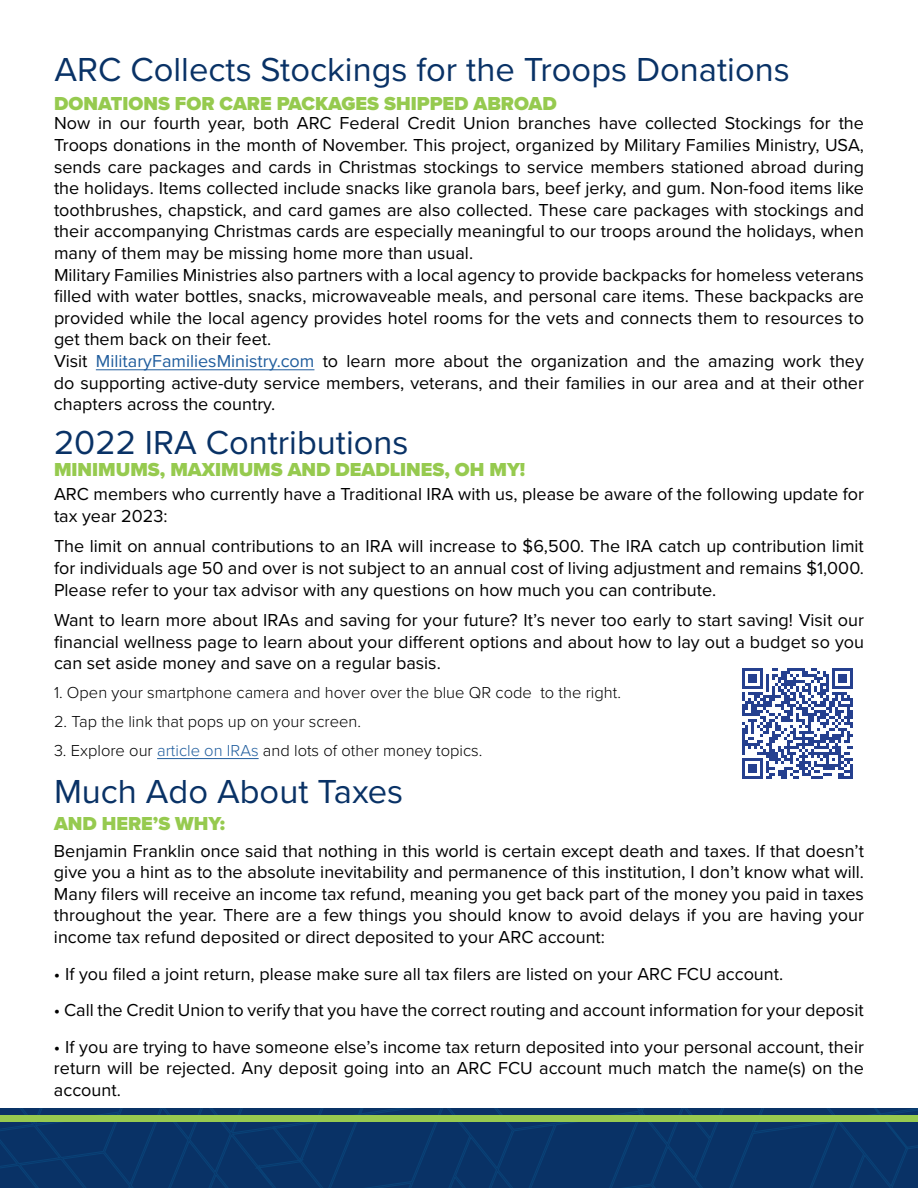
<style>
.page{position:relative;width:918px;height:1188px;background:#fff}
.page>*{position:absolute;margin:0;border:0;box-sizing:border-box;transform-origin:0 0}
.t1{font:34.5px "Proxima Nova";color:#093266}
.t2{font:900 19.5px "Proxima Nova";color:#96ca4f}
.t3{font:18px/21.6px "Proxima Nova";color:#000;text-align:justify}
.t4{font:300 16.5px "Proxima Nova";color:#000}
.s1{color:#215e9e}
</style>
<div class="page">
<svg style="left:0;top:1108px;width:918px;height:80px;background:#093367"></svg>
<div style="left:0;top:1115px;width:918px;height:7px;background:#96ca4f"></div>
<hr style="left:157px;top:758px;width:102px;height:1px;background:#215e9e">
<svg style="left:742px;top:668px;width:111px;height:111px"></svg>
<svg style="left:850px;top:764px;width:3px;height:15px"></svg>
<hr style="left:96px;top:369px;width:218px;height:1px;background:#215e9e">
<h1 class="t1" style="left:55px;top:44px;width:737px">ARC Collects Stockings for the Troops Donations</h1>
<p class="t2" style="left:54px;top:89px;width:504px">DONATIONS FOR CARE PACKAGES SHIPPED ABROAD</p>
<p class="t3" style="left:54px;top:112px;width:812px;text-align:left">Now in our fourth year, both ARC Federal Credit Union branches have collected Stockings for the Troops donations in the month of November. This project, organized by Military Families Ministry, USA, sends care packages and cards in Christmas stockings to service members stationed abroad during the holidays. Items collected include snacks like granola bars, beef jerky, and gum. Non-food items like toothbrushes, chapstick, and card games are also collected. These care packages with stockings and their accompanying Christmas cards are especially meaningful to our troops around the holidays, when many of them may be missing home more than usual.<br>Military Families Ministries also partners with a local agency to provide backpacks for homeless veterans filled with water bottles, snacks, microwaveable meals, and personal care items. These backpacks are provided while the local agency provides hotel rooms for the vets and connects them to resources to get them back on their feet.<br>Visit <span class="s1">MilitaryFamiliesMinistry.com</span> to learn more about the organization and the amazing work they do supporting active-duty service members, veterans, and their families in our area and at their other chapters across the country.</p>
<h1 class="t1" style="left:54px;top:416px;width:356px">2022 IRA Contributions</h1>
<p class="t2" style="left:54px;top:455px;width:473px">MINIMUMS, MAXIMUMS AND DEADLINES, OH MY!</p>
<p class="t3" style="left:54px;top:483px;width:812px">ARC members who currently have a Traditional IRA with us, please be aware of the following update for tax year 2023:</p>
<p class="t3" style="left:54px;top:535px;width:811px">The limit on annual contributions to an IRA will increase to $6,500. The IRA catch up contribution limit for individuals age 50 and over is not subject to an annual cost of living adjustment and remains $1,000.<br>Please refer to your tax advisor with any questions on how much you can contribute.</p>
<p class="t3" style="left:54px;top:609px;width:812px">Want to learn more about IRAs and saving for your future? It’s never too early to start saving! Visit our financial wellness page to learn about your different options and about how to lay out a budget so you can set aside money and save on a regular basis.</p>
<p class="t4" style="left:54px;top:680px;width:568px">1. Open your smartphone camera and hover over the blue QR code to the right.</p>
<p class="t4" style="left:54px;top:709px;width:309px">2. Tap the link that pops up on your screen.</p>
<p class="t4" style="left:54px;top:738px;width:430px">3. Explore our <span class="s1">article on IRAs</span> and lots of other money topics.</p>
<h1 class="t1" style="left:54px;top:765px;width:351px">Much Ado About Taxes</h1>
<p class="t2" style="left:54px;top:808px;width:173px">AND HERE’S WHY:</p>
<p class="t3" style="left:54px;top:839px;width:812px">Benjamin Franklin once said that nothing in this world is certain except death and taxes. If that doesn’t give you a hint as to the absolute inevitability and permanence of this institution, I don’t know what will.<br>Many filers will receive an income tax refund, meaning you get back part of the money you paid in taxes throughout the year. There are a few things you should know to avoid delays if you are having your income tax refund deposited or direct deposited to your ARC account:</p>
<p class="t3" style="left:54px;top:962px;width:731px">• If you filed a joint return, please make sure all tax filers are listed on your ARC FCU account.</p>
<p class="t3" style="left:54px;top:999px;width:811px">• Call the Credit Union to verify that you have the correct routing and account information for your deposit</p>
<p class="t3" style="left:54px;top:1035px;width:812px">• If you are trying to have someone else’s income tax return deposited into your personal account, their return will be rejected. Any deposit going into an ARC FCU account much match the name(s) on the account.</p>
</div>
